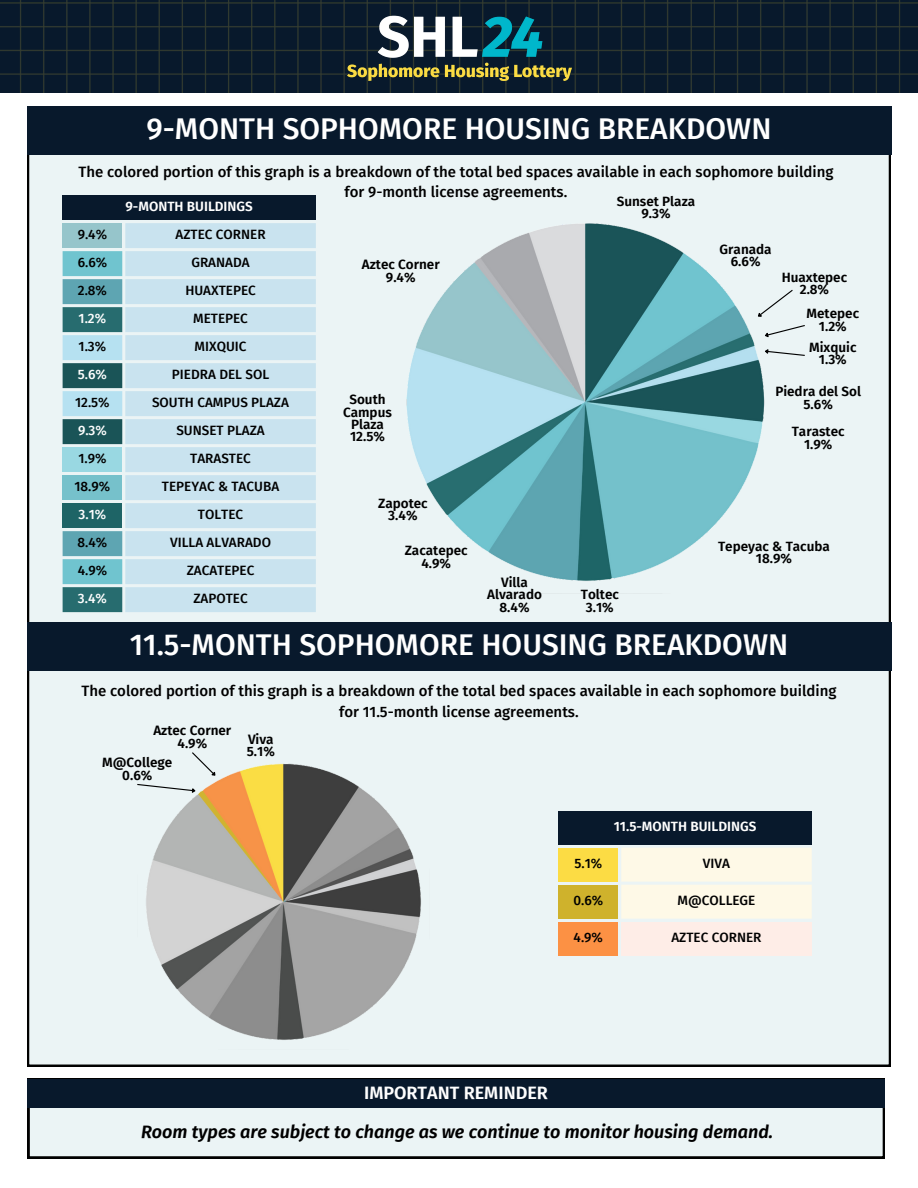
<style>
.page{position:relative;width:918px;height:1188px;background:#fff}
.page>*{position:absolute;margin:0;border:0;box-sizing:border-box;transform-origin:0 0}
.t1{font:500 30px "Fira Sans";color:#fff}
.t2{font:italic 600 18px "Fira Sans";color:#000}
.t3{font:600 18px "Fira Sans";color:#fefefe}
.t4{font:500 15px "Fira Sans";color:#000}
.t5{font:600 13.5px/12.3px "Fira Sans";color:#000;text-align:center}
.t6{font:500 13.5px "Fira Sans";color:#000}
.t7{font:600 13.5px "Fira Sans";color:#fff}
.t8{font:500 13.5px "Fira Sans";color:#fefefe}
.t9{font:500 13.5px "Fira Sans";color:#fff}
</style>
<div class="page">
<img style="left:0;top:0;width:918px;height:93px">
<img style="left:332px;top:0;width:254px;height:93px">
<div style="left:28px;top:1108px;width:857px;height:51px;background:#ebf4f5"></div>
<div style="left:28px;top:1079px;width:857px;height:29px;background:#08192c"></div>
<div style="left:27px;top:155px;width:864px;height:912px;background:#ebf4f5"></div>
<div style="left:27px;top:106px;width:864px;height:49px;background:#08192c"></div>
<div style="left:27px;top:622px;width:864px;height:49px;background:#08192c"></div>
<div style="left:558px;top:811px;width:254px;height:34px;background:#08192c"></div>
<div style="left:558px;top:848px;width:60px;height:34px;background:#fcdc44"></div>
<div style="left:621px;top:848px;width:191px;height:71px;background:#fef9e7"></div>
<div style="left:558px;top:885px;width:60px;height:34px;background:#cfb22c"></div>
<div style="left:558px;top:922px;width:60px;height:34px;background:#fc9144"></div>
<div style="left:621px;top:922px;width:191px;height:34px;background:#feede7"></div>
<div style="left:63px;top:195px;width:253px;height:25px;background:#08192c"></div>
<div style="left:63px;top:223px;width:59px;height:25px;background:#96c5cb"></div>
<svg style="left:125px;top:223px;width:191px;height:389px;background:#cce4ef"></svg>
<svg style="left:63px;top:251px;width:59px;height:361px;background:#6ca6af"></svg>
<div style="left:63px;top:447px;width:59px;height:25px;background:#99d8e2"></div>
<div style="left:63px;top:475px;width:59px;height:25px;background:#76c1cb"></div>
<div style="left:63px;top:503px;width:59px;height:25px;background:#1e6466"></div>
<img style="left:137px;top:757px;width:293px;height:292px">
<img style="left:398px;top:213px;width:376px;height:381px">
<svg style="left:755px;top:289px;width:51px;height:51px;background:#e1e9ea"></svg>
<svg style="left:763px;top:348px;width:43px;height:9px"></svg>
<svg style="left:136px;top:751px;width:83px;height:43px;background:#e3e8e5"></svg>
<p class="t1" style="left:146px;top:111px;width:627px">9-MONTH SOPHOMORE HOUSING BREAKDOWN</p>
<p class="t4" style="left:78px;top:163px;width:757px">The colored portion of this graph is a breakdown of the total bed spaces available in each sophomore building</p>
<p class="t4" style="left:345px;top:183px;width:224px">for 9-month license agreements.</p>
<p class="t5" style="left:617px;top:195px;width:80px">Sunset Plaza</p>
<p class="t5" style="left:641px;top:207px;width:31px">9.3%</p>
<p class="t7" style="left:126px;top:198px;width:129px">9-MONTH BUILDINGS</p>
<p class="t6" style="left:78px;top:226px;width:31px">9.4%</p>
<p class="t6" style="left:176px;top:226px;width:92px">AZTEC CORNER</p>
<p class="t6" style="left:78px;top:254px;width:31px">6.6%</p>
<p class="t6" style="left:191px;top:254px;width:60px">GRANADA</p>
<p class="t6" style="left:78px;top:282px;width:31px">2.8%</p>
<p class="t6" style="left:185px;top:282px;width:72px">HUAXTEPEC</p>
<p class="t8" style="left:79px;top:310px;width:29px">1.2%</p>
<p class="t6" style="left:193px;top:310px;width:56px">METEPEC</p>
<p class="t6" style="left:79px;top:338px;width:29px">1.3%</p>
<p class="t6" style="left:195px;top:338px;width:53px">MIXQUIC</p>
<p class="t8" style="left:78px;top:366px;width:31px">5.6%</p>
<p class="t6" style="left:172px;top:366px;width:99px">PIEDRA DEL SOL</p>
<p class="t6" style="left:75px;top:394px;width:36px">12.5%</p>
<p class="t6" style="left:152px;top:394px;width:138px">SOUTH CAMPUS PLAZA</p>
<p class="t8" style="left:78px;top:422px;width:30px">9.3%</p>
<p class="t6" style="left:176px;top:422px;width:90px">SUNSET PLAZA</p>
<p class="t6" style="left:78px;top:450px;width:30px">1.9%</p>
<p class="t6" style="left:190px;top:450px;width:62px">TARASTEC</p>
<p class="t6" style="left:75px;top:478px;width:37px">18.9%</p>
<p class="t6" style="left:162px;top:478px;width:119px">TEPEYAC &amp; TACUBA</p>
<p class="t9" style="left:79px;top:506px;width:29px">3.1%</p>
<p class="t6" style="left:198px;top:506px;width:47px">TOLTEC</p>
<p class="t6" style="left:78px;top:534px;width:31px">8.4%</p>
<p class="t6" style="left:170px;top:534px;width:102px">VILLA ALVARADO</p>
<p class="t6" style="left:78px;top:562px;width:31px">4.9%</p>
<p class="t6" style="left:187px;top:562px;width:69px">ZACATEPEC</p>
<p class="t9" style="left:78px;top:590px;width:30px">3.4%</p>
<p class="t6" style="left:193px;top:590px;width:56px">ZAPOTEC</p>
<p class="t5" style="left:362px;top:259px;width:79px">Aztec Corner</p>
<p class="t5" style="left:386px;top:271px;width:31px">9.4%</p>
<p class="t5" style="left:343px;top:394px;width:50px">South<br>Campus<br>Plaza</p>
<p class="t5" style="left:350px;top:431px;width:36px">12.5%</p>
<p class="t5" style="left:378px;top:497px;width:51px">Zapotec</p>
<p class="t5" style="left:388px;top:510px;width:31px">3.4%</p>
<p class="t5" style="left:405px;top:545px;width:65px">Zacatepec</p>
<p class="t5" style="left:421px;top:557px;width:31px">4.9%</p>
<p class="t5" style="left:487px;top:576px;width:56px">Villa<br>Alvarado<br>8.4%</p>
<p class="t5" style="left:581px;top:589px;width:40px">Toltec</p>
<p class="t5" style="left:586px;top:601px;width:29px">3.1%</p>
<p class="t5" style="left:720px;top:243px;width:54px">Granada</p>
<p class="t5" style="left:731px;top:256px;width:31px">6.6%</p>
<p class="t5" style="left:782px;top:271px;width:67px">Huaxtepec</p>
<p class="t5" style="left:800px;top:283px;width:31px">2.8%</p>
<p class="t5" style="left:807px;top:308px;width:54px">Metepec</p>
<p class="t5" style="left:819px;top:320px;width:29px">1.2%</p>
<p class="t5" style="left:809px;top:341px;width:49px">Mixquic</p>
<p class="t5" style="left:819px;top:354px;width:29px">1.3%</p>
<h1 class="t5" style="left:775px;top:385px;width:87px">Piedra del Sol</h1>
<p class="t5" style="left:804px;top:398px;width:31px">5.6%</p>
<p class="t5" style="left:792px;top:426px;width:54px">Tarastec</p>
<p class="t5" style="left:804px;top:438px;width:30px">1.9%</p>
<p class="t5" style="left:718px;top:540px;width:113px">Tepeyac &amp; Tacuba</p>
<p class="t5" style="left:756px;top:552px;width:38px">18.9%</p>
<p class="t1" style="left:130px;top:627px;width:660px">11.5-MONTH SOPHOMORE HOUSING BREAKDOWN</p>
<p class="t4" style="left:81px;top:682px;width:757px">The colored portion of this graph is a breakdown of the total bed spaces available in each sophomore building</p>
<p class="t4" style="left:339px;top:703px;width:241px">for 11.5-month license agreements.</p>
<p class="t5" style="left:153px;top:725px;width:79px">Aztec Corner</p>
<p class="t5" style="left:178px;top:737px;width:31px">4.9%</p>
<p class="t5" style="left:248px;top:733px;width:27px">Viva</p>
<p class="t5" style="left:247px;top:745px;width:29px">5.1%</p>
<p class="t5" style="left:102px;top:757px;width:72px">M@College</p>
<p class="t5" style="left:122px;top:769px;width:32px">0.6%</p>
<h1 class="t7" style="left:614px;top:818px;width:144px">11.5-MONTH BUILDINGS</h1>
<p class="t6" style="left:574px;top:855px;width:29px">5.1%</p>
<p class="t6" style="left:703px;top:855px;width:29px">VIVA</p>
<p class="t6" style="left:573px;top:892px;width:31px">0.6%</p>
<p class="t6" style="left:678px;top:892px;width:79px">M@COLLEGE</p>
<p class="t6" style="left:574px;top:929px;width:31px">4.9%</p>
<p class="t6" style="left:671px;top:929px;width:92px">AZTEC CORNER</p>
<p class="t3" style="left:364px;top:1083px;width:185px">IMPORTANT REMINDER</p>
<p class="t2" style="left:141px;top:1121px;width:634px">Room types are subject to change as we continue to monitor housing demand.</p>
</div>
